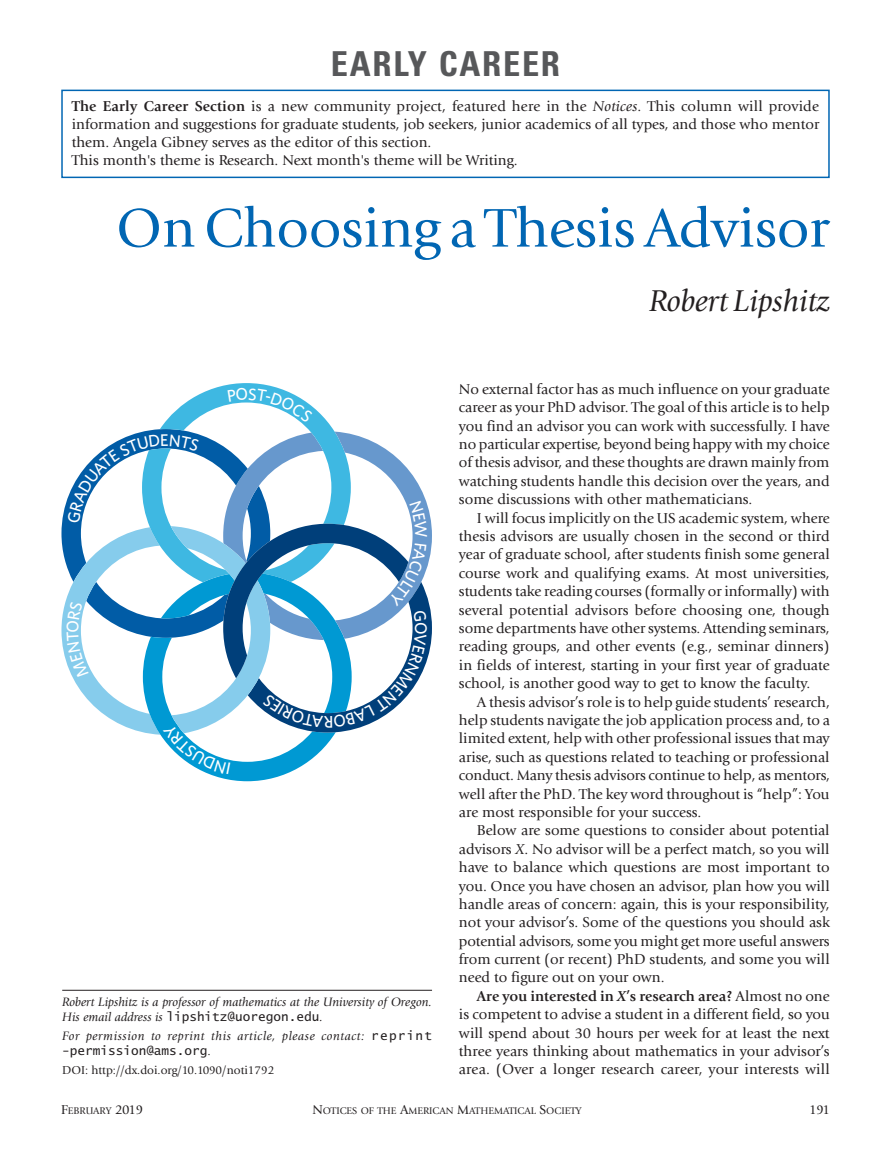
<style>
.page{position:relative;width:891px;height:1161px;background:#fff}
.page>*{position:absolute;margin:0;border:0;box-sizing:border-box;transform-origin:0 0}
.t1{font:56.85px "Giovanni Std";letter-spacing:-.005em;color:#0166b3}
.t2{font:700 condensed 34.35px "Univers LT Std";letter-spacing:.05em;color:#57585a}
.t3{font:italic 31.35px "Giovanni Std";letter-spacing:-.005em;color:#231f20}
.t4{font:500 16.8px "Whitney";color:#fff}
.t5{font:15px/18.5px "Giovanni Std";color:#231f20;text-align:justify}
.t6{font:13.5px "Giovanni Std";color:#231f20}
.t7{font:italic 12.75px "Giovanni Std";color:#231f20}
.t8{font:12.75px "Lucida Sans Typewriter";color:#231f20}
.t9{font:italic 12.75px "Giovanni Std";letter-spacing:.045em;color:#231f20}
.t10{font:12px "Giovanni Std";color:#231f20}
.t11{font:10.05px "Giovanni Std";color:#231f20}
.s1{font-weight:700}
.s2{font-style:italic}
.s3{font-family:"Giovanni Std";font-style:italic}
.s4{font-family:"Lucida Sans Typewriter";font-style:normal}
.s5{font-family:"Giovanni Std"}
.s6{font-weight:700;font-style:italic}
.s7{font-size:13.5px}
</style>
<div class="page">
<div style="left:61px;top:90px;width:769px;height:88px;border:1px solid #0166b3"></div>
<hr style="left:62px;top:990px;width:370px;height:1px;background:#231f20">
<svg style="left:62px;top:383px;width:370px;height:398px"></svg>
<h2 class="t2" style="left:331px;top:43px;width:231px">EARLY CAREER</h2>
<p class="t5" style="left:72px;top:97px;width:749px;line-height:18px;text-align:left"><span class="s1">The Early Career Section</span> is a new community project, featured here in the <span class="s2">Notices</span>. This column will provide information and suggestions for graduate students, job seekers, junior academics of all types, and those who mentor them. Angela Gibney serves as the editor of this section.<br>This month's theme is Research. Next month's theme will be Writing.</p>
<h1 class="t1" style="left:116px;top:196px;width:715px">On Choosing a Thesis Advisor</h1>
<h3 class="t3" style="left:649px;top:284px;width:182px">Robert Lipshitz</h3>
<p class="t4" style="left:432px;top:622px;width:14px;rotate:90deg">O</p>
<p class="t7" style="left:62px;top:994px;width:371px">Robert Lipshitz is a professor of mathematics at the University of Oregon.</p>
<p class="t8" style="left:62px;top:1009px;width:262px"><span class="s3">His email address is</span> lipshitz@uoregon.edu<span class="s3">.</span></p>
<p class="t9" style="left:62px;top:1029px;width:371px">For permission to reprint this article, please contact: <span class="s4">reprint</span></p>
<p class="t8" style="left:62px;top:1043px;width:150px">-permission@ams.org<span class="s5">.</span></p>
<p class="t10" style="left:62px;top:1064px;width:214px">DOI: http://dx.doi.org/10.1090/noti1792</p>
<p class="t5" style="left:459px;top:380px;width:372px">No external factor has as much influence on your graduate career as your PhD advisor. The goal of this article is to help you find an advisor you can work with successfully. I have no particular expertise, beyond being happy with my choice of thesis advisor, and these thoughts are drawn mainly from watching students handle this decision over the years, and some discussions with other mathematicians.</p>
<p class="t5" style="left:459px;top:509px;width:372px;text-indent:18px">I will focus implicitly on the US academic system, where thesis advisors are usually chosen in the second or third year of graduate school, after students finish some general course work and qualifying exams. At most universities, students take reading courses (formally or informally) with several potential advisors before choosing one, though some departments have other systems. Attending seminars, reading groups, and other events (e.g., seminar dinners) in fields of interest, starting in your first year of graduate school, is another good way to get to know the faculty.</p>
<p class="t5" style="left:459px;top:693px;width:373px;text-indent:18px">A thesis advisor’s role is to help guide students’ research, help students navigate the job application process and, to a limited extent, help with other professional issues that may arise, such as questions related to teaching or professional conduct. Many thesis advisors continue to help, as mentors, well after the PhD. The key word throughout is “help”: You are most responsible for your success.</p>
<p class="t5" style="left:459px;top:821px;width:372px;text-indent:18px">Below are some questions to consider about potential advisors <span class="s2">X</span>. No advisor will be a perfect match, so you will have to balance which questions are most important to you. Once you have chosen an advisor, plan how you will handle areas of concern: again, this is your responsibility, not your advisor’s. Some of the questions you should ask potential advisors, some you might get more useful answers from current (or recent) PhD students, and some you will need to figure out on your own.</p>
<p class="t5" style="left:459px;top:987px;width:372px;text-indent:18px"><span class="s1">Are you interested in</span> <span class="s6">X</span><span class="s1">’s research area?</span> Almost no one is competent to advise a student in a different field, so you will spend about 30 hours per week for at least the next three years thinking about mathematics in your advisor’s area. (Over a longer research career, your interests will</p>
<p class="t11" style="left:61px;top:1105px;width:84px"><span class="s7">F</span>EBRUARY <span class="s7">2019</span></p>
<p class="t11" style="left:312px;top:1105px;width:271px"><span class="s7">N</span>OTICES OF THE <span class="s7">A</span>MERICAN <span class="s7">M</span>ATHEMATICAL <span class="s7">S</span>OCIETY</p>
<p class="t6" style="left:809px;top:1102px;width:22px">191</p>
</div>
